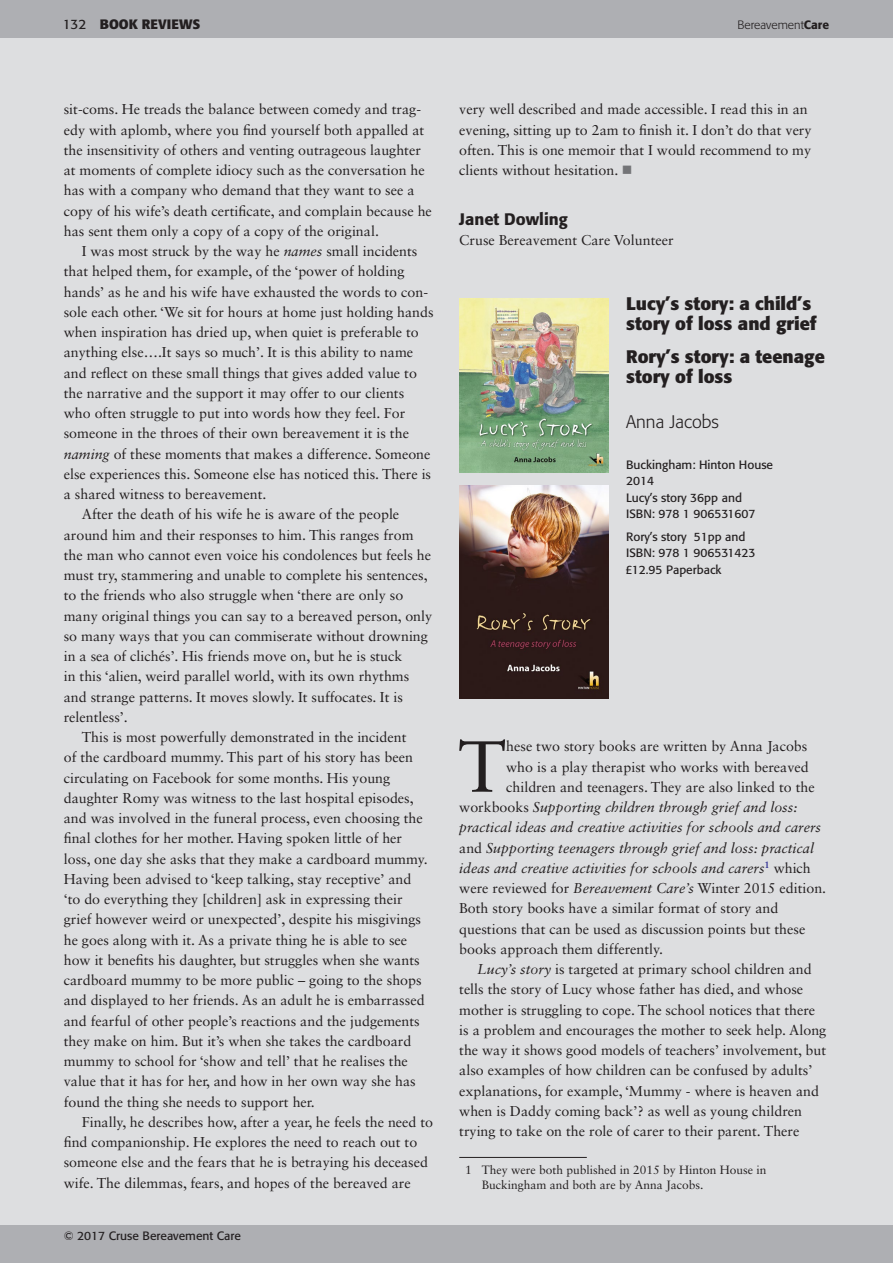
<style>
.page{position:relative;width:893px;height:1263px;background:#fff}
.page>*{position:absolute;margin:0;border:0;box-sizing:border-box;transform-origin:0 0}
.t1{font:72.3px "Sabon LT Std";color:#231f20}
.t2{font:700 18px/20.2px "Formata";color:#231f20}
.t3{font:300 18px "Formata";color:#231f20}
.t4{font:500 16.5px "Formata";color:#231f20}
.t5{font:14.25px/20.2px "Sabon LT Std";color:#231f20}
.t6{font:italic 14.25px "Sabon LT Std";color:#231f20}
.t7{font:700 13.5px "Formata";color:#231f20}
.t8{font:12px/16.5px "Formata";color:#231f20}
.t9{font:12px/15px "Sabon LT Std";color:#231f20}
.t10{font:300 12px "Formata";color:#231f20}
.s1{font-weight:400}
.s2{font-weight:500}
.s3{font-style:italic}
.s4{color:#737477}
.s5{font-style:normal}
</style>
<div class="page">
<div style="left:0;top:1225px;width:893px;height:38px;background:#aeafb3"></div>
<div style="left:0;top:0;width:893px;height:38px;background:#aeafb3"></div>
<div style="left:0;top:38px;width:893px;height:1187px;background:#dddee0"></div>
<hr style="left:459px;top:1157px;width:128px;height:1px;background:#231f20">
<img style="left:459px;top:486px;width:149px;height:212px">
<img style="left:459px;top:298px;width:149px;height:174px">
<p class="t7" style="left:63px;top:16px;width:139px"><span class="s1">132</span> Book Reviews</p>
<p class="t10" style="left:737px;top:18px;width:93px">Bereavement<span class="s2">Care</span></p>
<p class="t5" style="left:64px;top:99px;width:370px">sit-coms. He treads the balance between comedy and trag&shy;edy with aplomb, where you find yourself both appalled at the insensitivity of others and venting outrageous laughter at moments of complete idiocy such as the conversation he has with a company who demand that they want to see a copy of his wife’s death certificate, and complain because he has sent them only a copy of a copy of the original.</p>
<p class="t5" style="left:82px;top:241px;width:337px">I was most struck by the way he <span class="s3">names</span> small incidents</p>
<p class="t5" style="left:64px;top:261px;width:342px">that helped them, for example, of the ‘power of holding</p>
<p class="t5" style="left:64px;top:281px;width:366px">hands’ as he and his wife have exhausted the words to con-</p>
<p class="t5" style="left:64px;top:302px;width:371px">sole each other. ‘We sit for hours at home just holding hands</p>
<p class="t5" style="left:64px;top:322px;width:357px">when inspiration has dried up, when quiet is preferable to</p>
<p class="t5" style="left:64px;top:342px;width:351px">anything else….It says so much’. It is this ability to name</p>
<p class="t5" style="left:64px;top:362px;width:355px">and reflect on these small things that gives added value to</p>
<p class="t5" style="left:64px;top:383px;width:342px">the narrative and the support it may offer to our clients</p>
<p class="t5" style="left:64px;top:403px;width:343px">who often struggle to put into words how they feel. For</p>
<p class="t5" style="left:64px;top:423px;width:347px">someone in the throes of their own bereavement it is the</p>
<p class="t5" style="left:64px;top:443px;width:368px"><span class="s3">naming</span> of these moments that makes a difference. Someone</p>
<p class="t5" style="left:64px;top:464px;width:369px">else experiences this. Someone else has noticed this. There is</p>
<p class="t5" style="left:64px;top:484px;width:204px">a shared witness to bereavement.</p>
<p class="t5" style="left:82px;top:504px;width:319px">After the death of his wife he is aware of the people</p>
<p class="t5" style="left:64px;top:524px;width:351px">around him and their responses to him. This ranges from</p>
<p class="t5" style="left:64px;top:545px;width:369px">the man who cannot even voice his condolences but feels he</p>
<p class="t5" style="left:64px;top:565px;width:365px">must try, stammering and unable to complete his sentences,</p>
<p class="t5" style="left:64px;top:585px;width:341px">to the friends who also struggle when ‘there are only so</p>
<p class="t5" style="left:64px;top:605px;width:370px">many original things you can say to a bereaved person, only</p>
<p class="t5" style="left:64px;top:626px;width:366px">so many ways that you can commiserate without drowning</p>
<p class="t5" style="left:64px;top:646px;width:340px">in a sea of clichés’. His friends move on, but he is stuck</p>
<p class="t5" style="left:64px;top:666px;width:347px">in this ‘alien, weird parallel world, with its own rhythms</p>
<p class="t5" style="left:64px;top:686px;width:341px">and strange patterns. It moves slowly. It suffocates. It is</p>
<p class="t5" style="left:64px;top:707px;width:66px">relentless’.</p>
<p class="t5" style="left:82px;top:727px;width:326px">This is most powerfully demonstrated in the incident</p>
<p class="t5" style="left:64px;top:747px;width:351px">of the cardboard mummy. This part of his story has been</p>
<p class="t5" style="left:64px;top:767px;width:328px">circulating on Facebook for some months. His young</p>
<p class="t5" style="left:64px;top:788px;width:351px">daughter Romy was witness to the last hospital episodes,</p>
<p class="t5" style="left:64px;top:808px;width:360px">and was involved in the funeral process, even choosing the</p>
<p class="t5" style="left:64px;top:828px;width:340px">final clothes for her mother. Having spoken little of her</p>
<p class="t5" style="left:64px;top:848px;width:365px">loss, one day she asks that they make a cardboard mummy.</p>
<p class="t5" style="left:64px;top:869px;width:349px">Having been advised to ‘keep talking, stay receptive’ and</p>
<p class="t5" style="left:64px;top:889px;width:340px">‘to do everything they [children] ask in expressing their</p>
<p class="t5" style="left:64px;top:909px;width:359px">grief however weird or unexpected’, despite his misgivings</p>
<p class="t5" style="left:64px;top:929px;width:345px">he goes along with it. As a private thing he is able to see</p>
<p class="t5" style="left:64px;top:950px;width:357px">how it benefits his daughter, but struggles when she wants</p>
<p class="t5" style="left:64px;top:970px;width:359px">cardboard mummy to be more public – going to the shops</p>
<p class="t5" style="left:64px;top:990px;width:362px">and displayed to her friends. As an adult he is embarrassed</p>
<p class="t5" style="left:64px;top:1010px;width:358px">and fearful of other people’s reactions and the judgements</p>
<p class="t5" style="left:64px;top:1031px;width:349px">they make on him. But it’s when she takes the cardboard</p>
<p class="t5" style="left:64px;top:1051px;width:346px">mummy to school for ‘show and tell’ that he realises the</p>
<p class="t5" style="left:64px;top:1071px;width:353px">value that it has for her, and how in her own way she has</p>
<p class="t5" style="left:64px;top:1091px;width:253px">found the thing she needs to support her.</p>
<p class="t5" style="left:82px;top:1112px;width:353px">Finally, he describes how, after a year, he feels the need to</p>
<p class="t5" style="left:64px;top:1132px;width:355px">find companionship. He explores the need to reach out to</p>
<p class="t5" style="left:64px;top:1152px;width:366px">someone else and the fears that he is betraying his deceased</p>
<p class="t5" style="left:64px;top:1172px;width:349px">wife. The dilemmas, fears, and hopes of the bereaved are</p>
<p class="t8" style="left:64px;top:1227px;width:179px">© 2017 Cruse Bereavement Care</p>
<p class="t5" style="left:459px;top:99px;width:354px">very well described and made accessible. I read this in an evening, sitting up to 2am to finish it. I don’t do that very often. This is one memoir that I would recommend to my clients without hesitation. <span class="s4">■</span></p>
<p class="t4" style="left:459px;top:209px;width:110px">Janet Dowling</p>
<p class="t5" style="left:459px;top:230px;width:216px">Cruse Bereavement Care Volunteer</p>
<p class="t2" style="left:626px;top:293px;width:192px">Lucy’s story: a child’s story of loss and grief</p>
<p class="t2" style="left:626px;top:346px;width:200px">Rory’s story: a teenage story of loss</p>
<p class="t3" style="left:626px;top:411px;width:95px">Anna Jacobs</p>
<p class="t8" style="left:626px;top:456px;width:148px">Buckingham: Hinton House<br>2014<br>Lucy’s story 36pp and<br>ISBN: 978 1 906531607</p>
<p class="t8" style="left:626px;top:528px;width:131px">Rory’s story 51pp and<br>ISBN: 978 1 906531423 £12.95 Paperback</p>
<h1 class="t1" style="left:458px;top:723px;width:50px">T</h1>
<p class="t5" style="left:506px;top:736px;width:303px">hese two story books are written by Anna Jacobs</p>
<p class="t5" style="left:506px;top:756px;width:304px">who is a play therapist who works with bereaved</p>
<p class="t5" style="left:506px;top:776px;width:310px">children and teenagers. They are also linked to the</p>
<p class="t6" style="left:459px;top:799px;width:340px"><span class="s5">workbooks</span> Supporting children through grief and loss:</p>
<p class="t6" style="left:459px;top:819px;width:363px">practical ideas and creative activities for schools and carers</p>
<p class="t6" style="left:459px;top:839px;width:356px"><span class="s5">and</span> Supporting teenagers through grief and loss: practical</p>
<p class="t6" style="left:459px;top:859px;width:353px">ideas and creative activities for schools and carers<sup>1</sup> <span class="s5">which</span></p>
<p class="t5" style="left:459px;top:878px;width:368px">were reviewed for <span class="s3">Bereavement Care’s</span> Winter 2015 edition.</p>
<p class="t5" style="left:459px;top:898px;width:321px">Both story books have a similar format of story and</p>
<p class="t5" style="left:459px;top:918px;width:348px">questions that can be used as discussion points but these</p>
<p class="t5" style="left:459px;top:938px;width:205px">books approach them differently.</p>
<p class="t5" style="left:477px;top:959px;width:336px"><span class="s3">Lucy’s story</span> is targeted at primary school children and</p>
<p class="t5" style="left:459px;top:979px;width:345px">tells the story of Lucy whose father has died, and whose</p>
<p class="t5" style="left:459px;top:999px;width:358px">mother is struggling to cope. The school notices that there</p>
<p class="t5" style="left:459px;top:1019px;width:369px">is a problem and encourages the mother to seek help. Along</p>
<p class="t5" style="left:459px;top:1040px;width:368px">the way it shows good models of teachers’ involvement, but</p>
<p class="t5" style="left:459px;top:1060px;width:355px">also examples of how children can be confused by adults’</p>
<p class="t5" style="left:459px;top:1080px;width:361px">explanations, for example, ‘Mummy - where is heaven and</p>
<p class="t5" style="left:459px;top:1100px;width:344px">when is Daddy coming back’? as well as young children</p>
<p class="t5" style="left:459px;top:1121px;width:342px">trying to take on the role of carer to their parent. There</p>
<p class="t9" style="left:482px;top:1162px;width:286px;text-indent:-16px">1 They were both published in 2015 by Hinton House in<br>Buckingham and both are by Anna Jacobs.</p>
</div>
